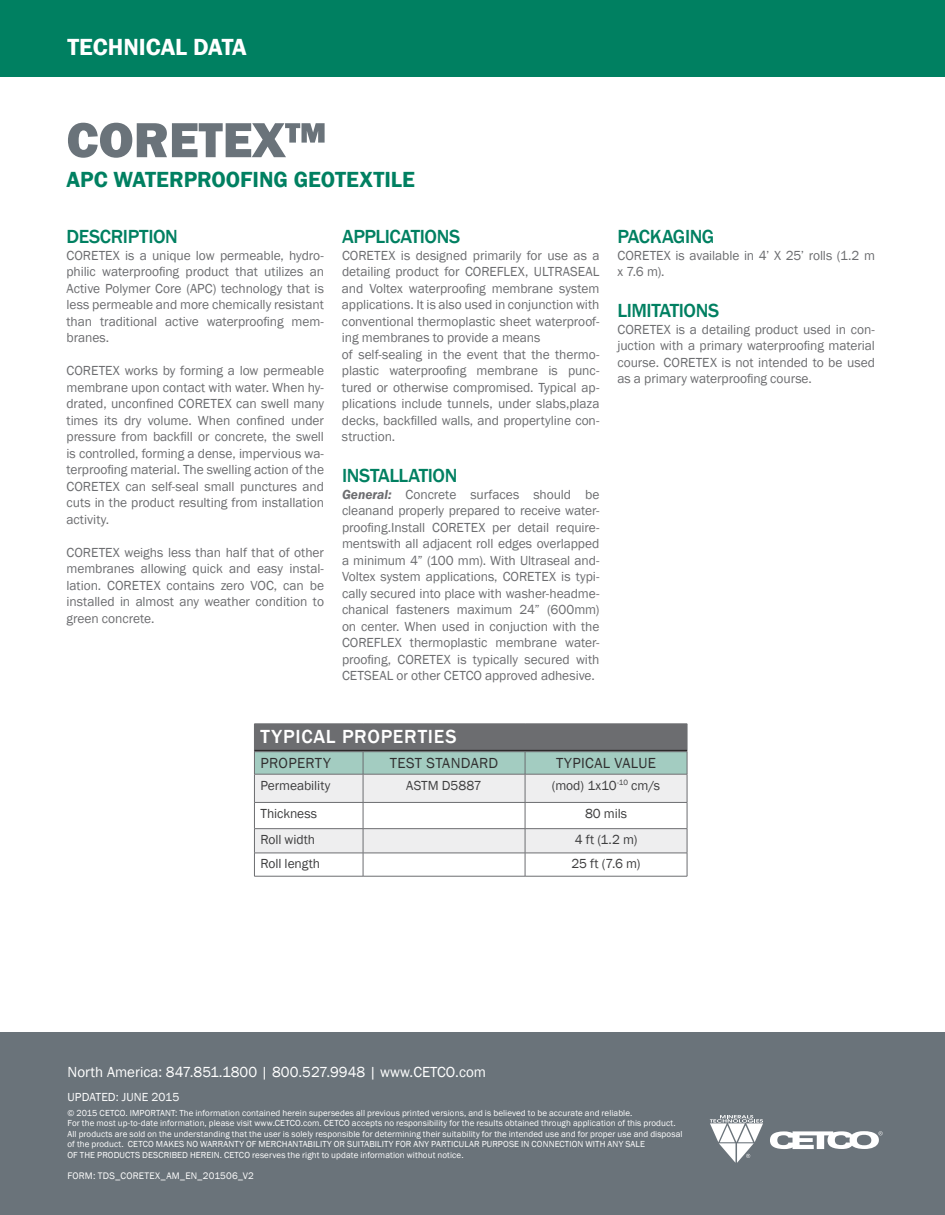
<style>
.page{position:relative;width:945px;height:1215px;background:#fff}
.page>*{position:absolute;margin:0;border:0;box-sizing:border-box;transform-origin:0 0}
.t1{font:800 51px "Franklin Gothic";color:#6a737a}
.t2{font:600 24px "Franklin Gothic";color:#fff}
.t3{font:600 22.5px "Franklin Gothic";color:#008061}
.t4{font:500 19.5px "Franklin Gothic";letter-spacing:-.02em;color:#008061}
.t5{font:500 19.5px "Franklin Gothic";letter-spacing:.04em;color:#fff}
.t6{font:15px "Franklin Gothic";color:#fff}
.t7{font:15px "Franklin Gothic";letter-spacing:.02em;color:#312f30}
.t8{font:13.5px/16.5px "Franklin Gothic";letter-spacing:-.005em;color:#6c6d70;text-align:justify}
.t9{font:13.5px "Franklin Gothic";letter-spacing:-.005em;color:#3e3e3f}
.t10{font:12px "Franklin Gothic";letter-spacing:.005em;color:#fff}
.t11{font:9.75px "Franklin Gothic";letter-spacing:.02em;color:#fff}
.t12{font:9px/10.5px "Franklin Gothic";letter-spacing:.01em;color:#fff}
.s1{font-weight:600;font-style:italic}
</style>
<div class="page">
<div style="left:0;top:0;width:945px;height:77px;background:#008061"></div>
<div style="left:0;top:1032px;width:945px;height:183px;background:#6a737a"></div>
<svg style="left:770px;top:1131px;width:113px;height:18px"></svg>
<svg style="left:710px;top:1115px;width:53px;height:48px"></svg>
<svg style="left:254px;top:724px;width:434px;height:152px"></svg>
<hr style="left:254px;top:751px;width:109px;height:1px;background:#6c6d70">
<hr style="left:363px;top:751px;width:162px;height:1px;background:#6c6d70">
<hr style="left:254px;top:876px;width:109px;height:1px;background:#6c6d70">
<hr style="left:363px;top:876px;width:162px;height:1px;background:#6c6d70">
<hr style="left:525px;top:876px;width:162px;height:1px;background:#6c6d70">
<hr style="left:255px;top:750px;width:432px;height:1px;background:#231f20">
<h2 class="t2" style="left:68px;top:32px;width:181px">TECHNICAL DATA</h2>
<h1 class="t1" style="left:67px;top:107px;width:261px">CORETEX™</h1>
<h3 class="t3" style="left:67px;top:165px;width:350px">APC WATERPROOFING GEOTEXTILE</h3>
<h3 class="t4" style="left:67px;top:225px;width:113px">DESCRIPTION</h3>
<p class="t8" style="left:67px;top:247px;width:259px">CORETEX is a unique low permeable, hydro&shy;philic waterproofing product that utilizes an Active Polymer Core (APC) technology that is less permeable and more chemically resistant than traditional active waterproofing mem&shy;branes.</p>
<p class="t8" style="left:67px;top:363px;width:259px">CORETEX works by forming a low permeable membrane upon contact with water. When hy&shy;drated, unconfined CORETEX can swell many times its dry volume. When confined under pressure from backfill or concrete, the swell is controlled, forming a dense, impervious wa&shy;terproofing material. The swelling action of the CORETEX can self-seal small punctures and cuts in the product resulting from installation activity.</p>
<p class="t8" style="left:67px;top:544px;width:259px">CORETEX weighs less than half that of other membranes allowing quick and easy instal&shy;lation. CORETEX contains zero VOC, can be installed in almost any weather condition to green concrete.</p>
<h3 class="t4" style="left:342px;top:225px;width:120px">APPLICATIONS</h3>
<p class="t8" style="left:342px;top:247px;width:259px;text-align:left">CORETEX is designed primarily for use as a detailing product for COREFLEX, ULTRASEAL and Voltex waterproofing membrane system applications. It is also used in conjunction with conventional thermoplastic sheet waterproof&shy;ing membranes to provide a means<br>of self-sealing in the event that the thermo&shy;plastic waterproofing membrane is punc&shy;tured or otherwise compromised. Typical ap&shy;plications include tunnels, under slabs,plaza decks, backfilled walls, and propertyline con&shy;struction.</p>
<h3 class="t4" style="left:342px;top:464px;width:117px">INSTALLATION</h3>
<p class="t8" style="left:342px;top:486px;width:259px"><span class="s1">General:</span> Concrete surfaces should be cleanand properly prepared to receive water&shy;proofing.Install CORETEX per detail require&shy;mentswith all adjacent roll edges overlapped a minimum 4” (100 mm). With Ultraseal and-Voltex system applications, CORETEX is typi&shy;cally secured into place with washer-headme&shy;chanical fasteners maximum 24” (600mm) on center. When used in conjuction with the COREFLEX thermoplastic membrane water&shy;proofing, CORETEX is typically secured with CETSEAL or other CETCO approved adhesive.</p>
<h3 class="t4" style="left:618px;top:225px;width:99px">PACKAGING</h3>
<p class="t8" style="left:618px;top:247px;width:259px">CORETEX is available in 4’ X 25’ rolls (1.2 m x 7.6 m).</p>
<h3 class="t4" style="left:618px;top:299px;width:103px">LIMITATIONS</h3>
<p class="t8" style="left:618px;top:321px;width:259px">CORETEX is a detailing product used in con&shy;juction with a primary waterproofing material course. CORETEX is not intended to be used as a primary waterproofing course.</p>
<h3 class="t5" style="left:260px;top:725px;width:198px">TYPICAL PROPERTIES</h3>
<p class="t7" style="left:260px;top:754px;width:72px">PROPERTY</p>
<p class="t7" style="left:390px;top:754px;width:110px">TEST STANDARD</p>
<p class="t7" style="left:556px;top:754px;width:102px">TYPICAL VALUE</p>
<p class="t9" style="left:260px;top:777px;width:71px">Permeability</p>
<p class="t9" style="left:406px;top:777px;width:77px">ASTM D5887</p>
<p class="t9" style="left:552px;top:777px;width:110px">(mod) 1x10<sup>-10</sup> cm/s</p>
<p class="t9" style="left:260px;top:805px;width:58px">Thickness</p>
<p class="t9" style="left:585px;top:805px;width:44px">80 mils</p>
<p class="t9" style="left:260px;top:831px;width:56px">Roll width</p>
<p class="t9" style="left:575px;top:831px;width:64px">4 ft (1.2 m)</p>
<p class="t9" style="left:260px;top:855px;width:61px">Roll length</p>
<p class="t9" style="left:572px;top:855px;width:71px">25 ft (7.6 m)</p>
<p class="t6" style="left:68px;top:1062px;width:420px">North America: 847.851.1800 | 800.527.9948 | www.CETCO.com</p>
<p class="t12" style="left:68px;top:1108px;width:617px">© 2015 CETCO. IMPORTANT: The information contained herein supersedes all previous printed versions, and is believed to be accurate and reliable.<br>For the most up-to-date information, please visit www.CETCO.com. CETCO accepts no responsibility for the results obtained through application of this product.<br>All products are sold on the understanding that the user is solely responsible for determining their suitability for the intended use and for proper use and disposal of the product. CETCO MAKES NO WARRANTY OF MERCHANTABILITY OR SUITABILITY FOR ANY PARTICULAR PURPOSE IN CONNECTION WITH ANY SALE<br>OF THE PRODUCTS DESCRIBED HEREIN. CETCO reserves the right to update information without notice.</p>
<p class="t10" style="left:68px;top:1090px;width:113px">UPDATED: JUNE 2015</p>
<p class="t11" style="left:68px;top:1170px;width:188px">FORM: TDS_CORETEX_AM_EN_201506_V2</p>
</div>
